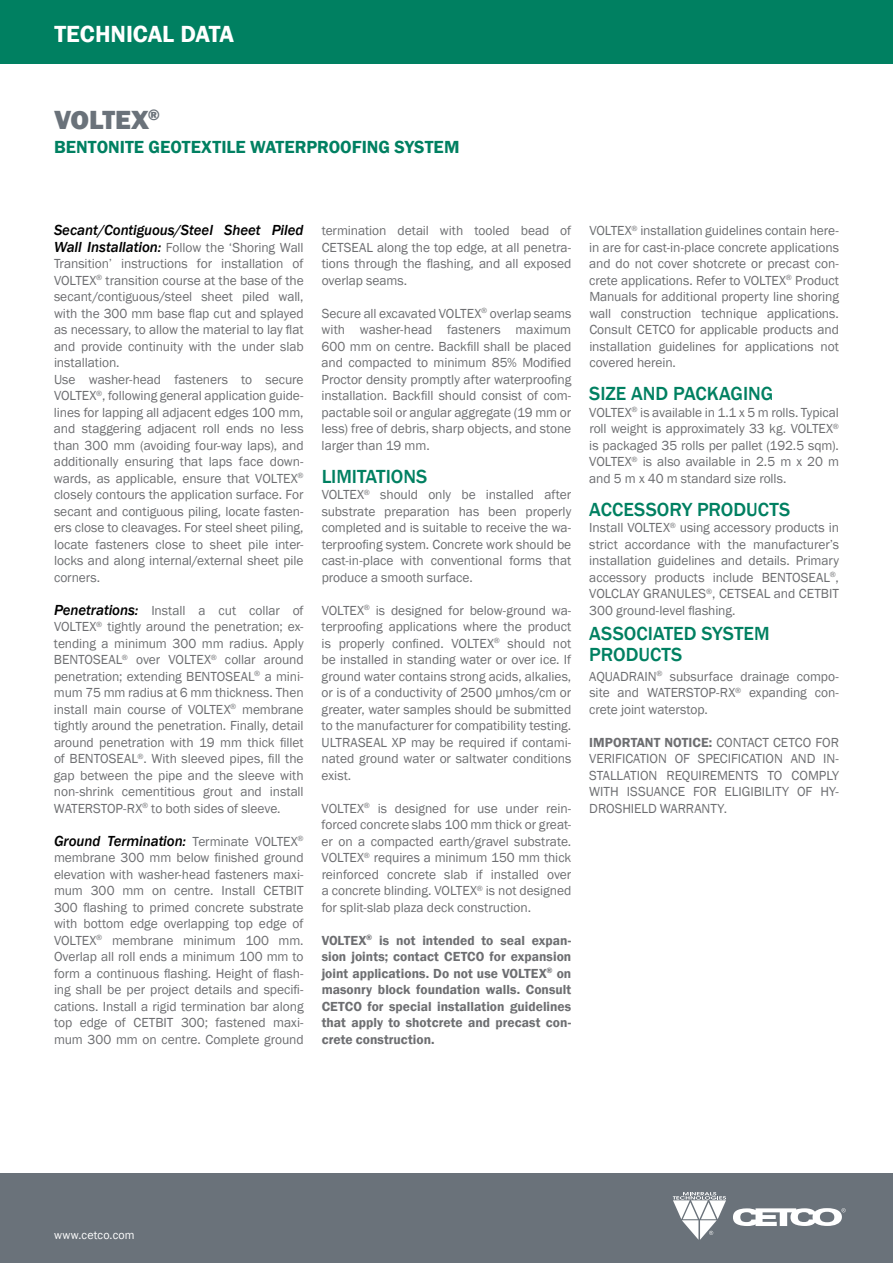
<style>
.page{position:relative;width:893px;height:1263px;background:#fff}
.page>*{position:absolute;margin:0;border:0;box-sizing:border-box;transform-origin:0 0}
.t1{font:800 27px "Franklin Gothic";color:#6a727a}
.t2{font:600 24px "Franklin Gothic";color:#fff}
.t3{font:500 19.5px/21px "Franklin Gothic";color:#008061}
.t4{font:600 18px "Franklin Gothic";color:#008061}
.t5{font:italic 500 15px "Franklin Gothic";letter-spacing:-.005em;color:#000}
.t6{font:13.5px/16.5px "Franklin Gothic";letter-spacing:-.005em;color:#6d6e71;text-align:justify}
.t7{font:600 13.5px/16.5px "Franklin Gothic";letter-spacing:.005em;color:#6d6e71;text-align:justify}
.t8{font:12px "Franklin Gothic";letter-spacing:.02em;color:#fff}
.s1{font-weight:500;font-style:italic;font-size:15px;color:#000}
.s2{font-weight:400;font-style:normal;font-size:13.5px;color:#6d6e71}
.s3{font-weight:600}
</style>
<div class="page">
<div style="left:0;top:0;width:893px;height:64px;background:#008061"></div>
<div style="left:0;top:1174px;width:893px;height:89px;background:#6a727a"></div>
<svg style="left:733px;top:1208px;width:113px;height:18px"></svg>
<svg style="left:673px;top:1192px;width:53px;height:48px"></svg>
<h2 class="t2" style="left:55px;top:20px;width:181px">TECHNICAL DATA</h2>
<h1 class="t1" style="left:54px;top:103px;width:107px">VOLTEX<sup>®</sup></h1>
<h3 class="t4" style="left:54px;top:136px;width:407px">BENTONITE GEOTEXTILE WATERPROOFING SYSTEM</h3>
<p class="t5" style="left:54px;top:221px;width:251px">Secant/Contiguous/Steel Sheet Piled</p>
<p class="t6" style="left:54px;top:239px;width:251px;text-align:left"><span class="s1">Wall Installation:</span> Follow the ‘Shoring Wall Transition’ instructions for installation of VOLTEX<sup>®</sup> transition course at the base of the secant/contiguous/steel sheet piled wall, with the 300 mm base flap cut and splayed as necessary, to allow the material to lay flat and provide continuity with the under slab installation.<br>Use washer-head fasteners to secure VOLTEX<sup>®</sup>, following general application guide&shy;lines for lapping all adjacent edges 100 mm, and staggering adjacent roll ends no less than 300 mm (avoiding four-way laps), and additionally ensuring that laps face down&shy;wards, as applicable, ensure that VOLTEX<sup>® </sup>closely contours the application surface. For secant and contiguous piling, locate fasten&shy;ers close to cleavages. For steel sheet piling, locate fasteners close to sheet pile inter&shy;locks and along internal/external sheet pile corners.</p>
<p class="t6" style="left:54px;top:602px;width:251px"><span class="s1">Penetrations:</span> Install a cut collar of VOLTEX<sup>®</sup> tightly around the penetration; ex&shy;tending a minimum 300 mm radius. Apply BENTOSEAL<sup>®</sup> over VOLTEX<sup>®</sup> collar around penetration; extending BENTOSEAL<sup>®</sup> a mini&shy;mum 75 mm radius at 6 mm thickness. Then install main course of VOLTEX<sup>®</sup> membrane tightly around the penetration. Finally, detail around penetration with 19 mm thick fillet of BENTOSEAL<sup>®</sup>. With sleeved pipes, fill the gap between the pipe and the sleeve with non-shrink cementitious grout and install WATERSTOP-RX<sup>®</sup> to both sides of sleeve.</p>
<p class="t5" style="left:54px;top:831px;width:251px">Ground Termination: <span class="s2">Terminate VOLTEX</span><sup>®</sup></p>
<p class="t6" style="left:54px;top:850px;width:251px">membrane 300 mm below finished ground elevation with washer-head fasteners maxi&shy;mum 300 mm on centre. Install CETBIT 300 flashing to primed concrete substrate with bottom edge overlapping top edge of VOLTEX<sup>®</sup> membrane minimum 100 mm.<br>Overlap all roll ends a minimum 100 mm to form a continuous flashing. Height of flash&shy;ing shall be per project details and specifi&shy;cations. Install a rigid termination bar along top edge of CETBIT 300; fastened maxi&shy;mum 300 mm on centre. Complete ground</p>
<p class="t6" style="left:322px;top:223px;width:251px">termination detail with tooled bead of CETSEAL along the top edge, at all penetra&shy;tions through the flashing, and all exposed overlap seams.</p>
<p class="t6" style="left:322px;top:305px;width:251px">Secure all excavated VOLTEX<sup>®</sup> overlap seams with washer-head fasteners maximum 600 mm on centre. Backfill shall be placed and compacted to minimum 85% Modified Proctor density promptly after waterproofing installation. Backfill should consist of com&shy;pactable soil or angular aggregate (19 mm or less) free of debris, sharp objects, and stone larger than 19 mm.</p>
<h3 class="t3" style="left:322px;top:466px;width:107px">LIMITATIONS</h3>
<p class="t6" style="left:322px;top:487px;width:251px">VOLTEX<sup>®</sup> should only be installed after substrate preparation has been properly completed and is suitable to receive the wa&shy;terproofing system. Concrete work should be cast-in-place with conventional forms that produce a smooth surface.</p>
<p class="t6" style="left:322px;top:602px;width:251px">VOLTEX<sup>®</sup> is designed for below-ground wa&shy;terproofing applications where the product is properly confined. VOLTEX<sup>®</sup> should not be installed in standing water or over ice. If ground water contains strong acids, alkalies, or is of a conductivity of 2500 μmhos/cm or greater, water samples should be submitted to the manufacturer for compatibility testing.<br>ULTRASEAL XP may be required if contami&shy;nated ground water or saltwater conditions exist.</p>
<p class="t6" style="left:322px;top:800px;width:251px">VOLTEX<sup>®</sup> is designed for use under rein&shy;forced concrete slabs 100 mm thick or great&shy;er on a compacted earth/gravel substrate.<br>VOLTEX<sup>®</sup> requires a minimum 150 mm thick reinforced concrete slab if installed over a concrete blinding. VOLTEX<sup>®</sup> is not designed for split-slab plaza deck construction.</p>
<p class="t7" style="left:322px;top:932px;width:251px">VOLTEX<sup>®</sup> is not intended to seal expan&shy;sion joints; contact CETCO for expansion joint applications. Do not use VOLTEX<sup>®</sup> on masonry block foundation walls. Consult CETCO for special installation guidelines that apply to shotcrete and precast con&shy;crete construction.</p>
<p class="t6" style="left:589px;top:223px;width:251px">VOLTEX<sup>®</sup> installation guidelines contain here&shy;in are for cast-in-place concrete applications and do not cover shotcrete or precast con&shy;crete applications. Refer to VOLTEX<sup>®</sup> Product Manuals for additional property line shoring wall construction technique applications.<br>Consult CETCO for applicable products and installation guidelines for applications not covered herein.</p>
<h3 class="t3" style="left:589px;top:383px;width:186px">SIZE AND PACKAGING</h3>
<p class="t6" style="left:589px;top:404px;width:251px">VOLTEX<sup>®</sup> is available in 1.1 x 5 m rolls. Typical roll weight is approximately 33 kg. VOLTEX<sup>® </sup>is packaged 35 rolls per pallet (192.5 sqm).<br>VOLTEX<sup>®</sup> is also available in 2.5 m x 20 m and 5 m x 40 m standard size rolls.</p>
<h3 class="t3" style="left:589px;top:499px;width:202px">ACCESSORY PRODUCTS</h3>
<p class="t6" style="left:589px;top:520px;width:251px">Install VOLTEX<sup>®</sup> using accessory products in strict accordance with the manufacturer’s installation guidelines and details. Primary accessory products include BENTOSEAL<sup>®</sup>, VOLCLAY GRANULES<sup>®</sup>, CETSEAL and CETBIT 300 ground-level flashing.</p>
<h3 class="t3" style="left:589px;top:623px;width:182px">ASSOCIATED SYSTEM<br>PRODUCTS</h3>
<p class="t6" style="left:589px;top:668px;width:251px">AQUADRAIN<sup>®</sup> subsurface drainage compo&shy;site and WATERSTOP-RX<sup>®</sup> expanding con&shy;crete joint waterstop.</p>
<p class="t6" style="left:589px;top:734px;width:251px"><span class="s3">IMPORTANT NOTICE:</span> CONTACT CETCO FOR VERIFICATION OF SPECIFICATION AND IN-STALLATION REQUIREMENTS TO COMPLY WITH ISSUANCE FOR ELIGIBILITY OF HY-DROSHIELD WARRANTY.</p>
<p class="t8" style="left:54px;top:1227px;width:82px">www.cetco.com</p>
</div>
